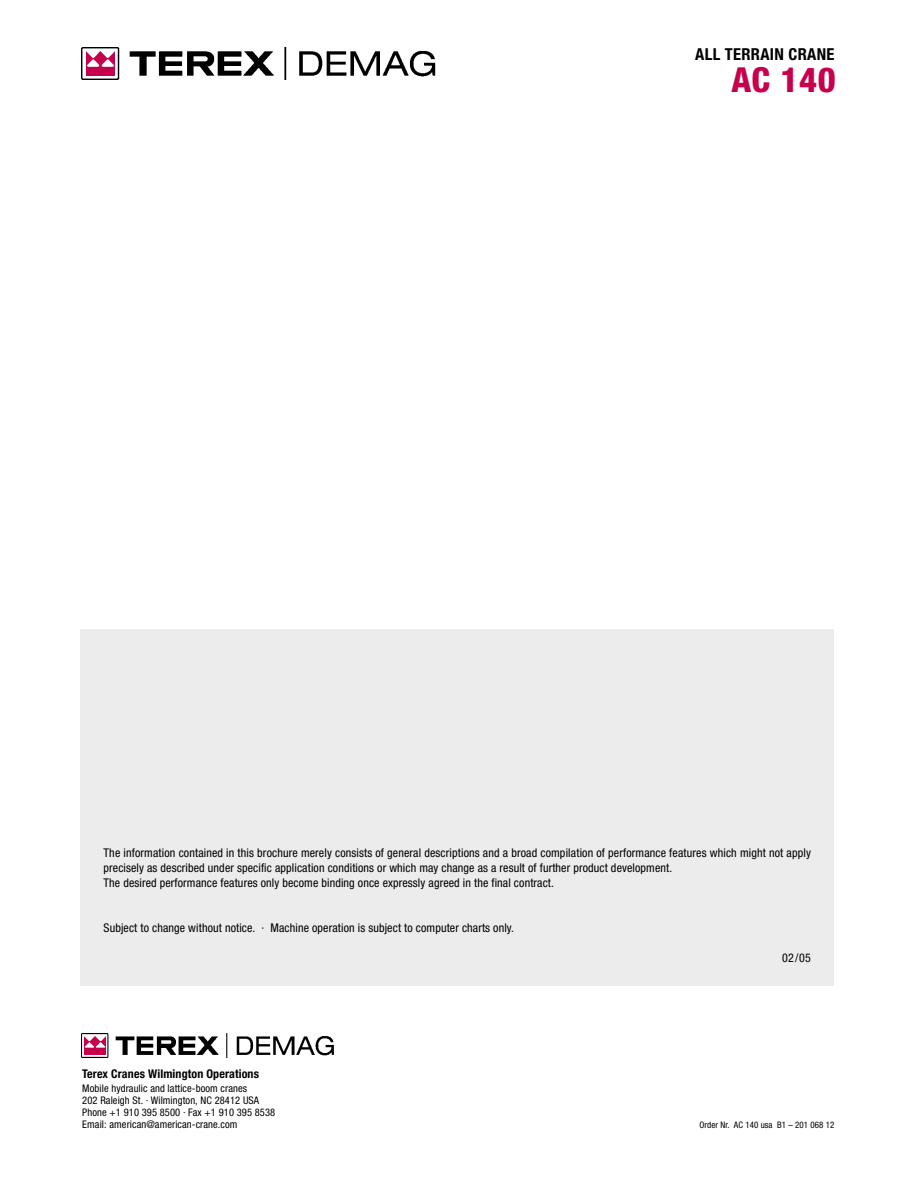
<style>
.page{position:relative;width:914px;height:1199px;background:#fff}
.page>*{position:absolute;margin:0;border:0;box-sizing:border-box;transform-origin:0 0}
.t1{font:800 condensed 34.5px "Helvetica Neue";color:#c7004e}
.t2{font:700 condensed 16.5px "Helvetica Neue";letter-spacing:.02em;color:#000}
.t3{font:condensed 12px/15px "Helvetica Neue";letter-spacing:.01em;color:#000}
.t4{font:700 condensed 12px "Helvetica Neue";letter-spacing:.01em;color:#000}
.t5{font:condensed 10.5px/12px "Helvetica Neue";letter-spacing:.01em;color:#000}
.t6{font:condensed 9px "Helvetica Neue";letter-spacing:.01em;color:#000}
</style>
<div class="page">
<img style="left:81px;top:47px;width:355px;height:33px">
<img style="left:86px;top:51px;width:29px;height:25px">
<img style="left:81px;top:1033px;width:253px;height:24px">
<img style="left:85px;top:1036px;width:20px;height:18px">
<div style="left:81px;top:629px;width:752px;height:356px;background:#ececec"></div>
<h2 class="t2" style="left:695px;top:48px;width:141px">ALL TERRAIN CRANE</h2>
<h1 class="t1" style="left:731px;top:67px;width:106px">AC 140</h1>
<p class="t3" style="left:104px;top:845px;width:709px">The information contained in this brochure merely consists of general descriptions and a broad compilation of performance features which might not apply precisely as described under specific application conditions or which may change as a result of further product development.<br>The desired performance features only become binding once expressly agreed in the final contract.</p>
<p class="t3" style="left:104px;top:920px;width:412px">Subject to change without notice. · Machine operation is subject to computer charts only.</p>
<p class="t3" style="left:782px;top:950px;width:30px">02/05</p>
<p class="t4" style="left:82px;top:1069px;width:178px">Terex Cranes Wilmington Operations</p>
<p class="t5" style="left:82px;top:1083px;width:194px">Mobile hydraulic and lattice-boom cranes<br>202 Raleigh St. · Wilmington, NC 28412 USA Phone +1 910 395 8500 · Fax +1 910 395 8538<br>Email: american@american-crane.com</p>
<p class="t6" style="left:699px;top:1121px;width:136px">Order Nr. AC 140 usa B1 – 201 068 12</p>
</div>
